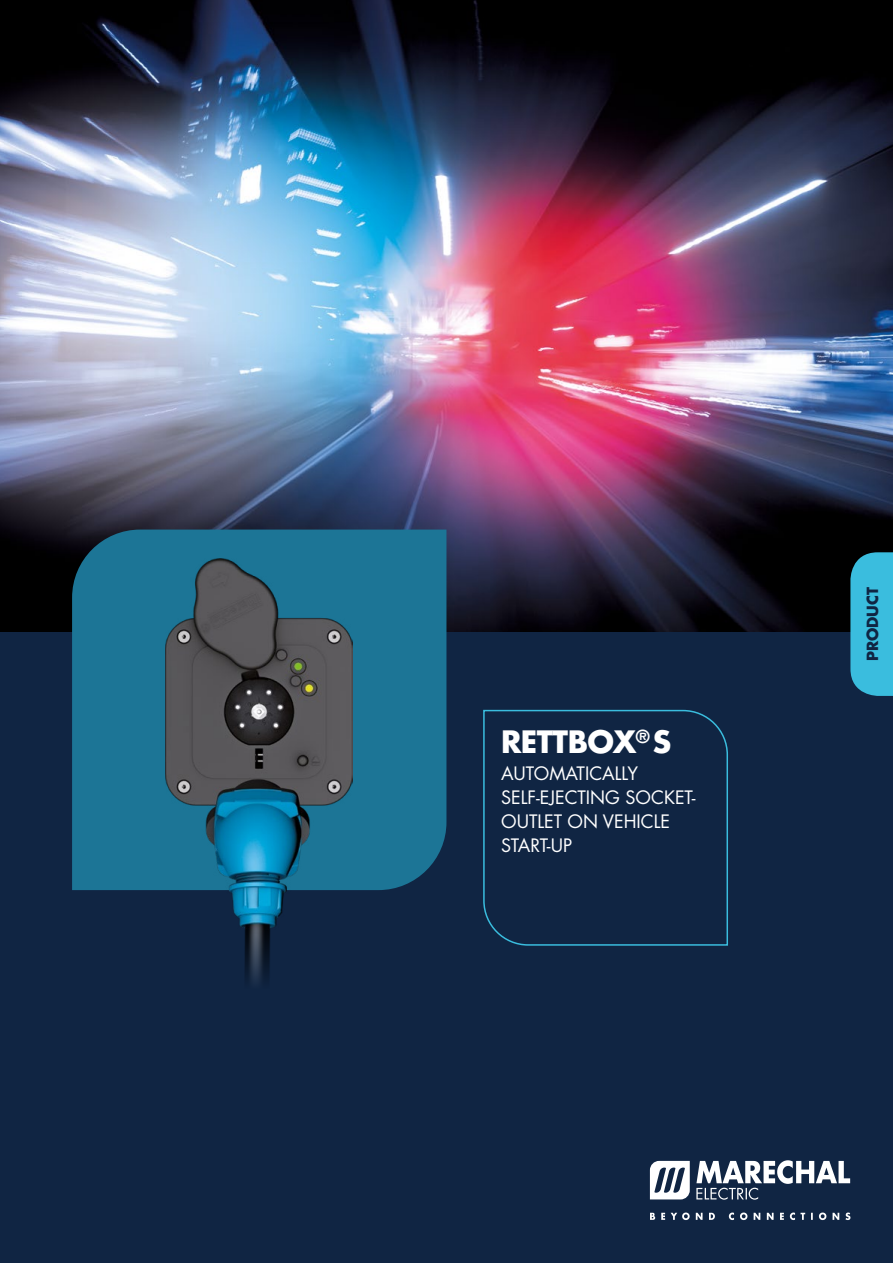
<style>
.page{position:relative;width:893px;height:1263px;background:#102543}
.page>*{position:absolute;margin:0;border:0;box-sizing:border-box;transform-origin:0 0}
.t1{font:700 30px "Futura LT Pro";letter-spacing:-.02em;color:#fff}
.t2{font:18px/24px "Futura LT Pro";color:#fff}
.t3{font:700 15px "Futura LT Pro";color:#102543}
</style>
<div class="page">
<img style="left:0;top:0;width:893px;height:632px">
<svg style="left:850px;top:552px;width:43px;height:144px;background:#36b2d2"></svg>
<div style="left:72px;top:529px;width:374px;height:361px;background:#1c7596"></div>
<svg style="left:483px;top:709px;width:245px;height:237px"></svg>
<svg style="left:650px;top:1160px;width:200px;height:60px"></svg>
<img style="left:166px;top:558px;width:187px;height:424px">
<h1 class="t1" style="left:501px;top:718px;width:171px">RETTBOX<sup>®</sup> S</h1>
<p class="t2" style="left:501px;top:761px;width:196px">AUTOMATICALLY<br>SELF-EJECTING SOCKET-<br>OUTLET ON VEHICLE<br>START-UP</p>
<p class="t3" style="left:861px;top:661px;width:76px;rotate:-90deg">PRODUCT</p>
</div>
